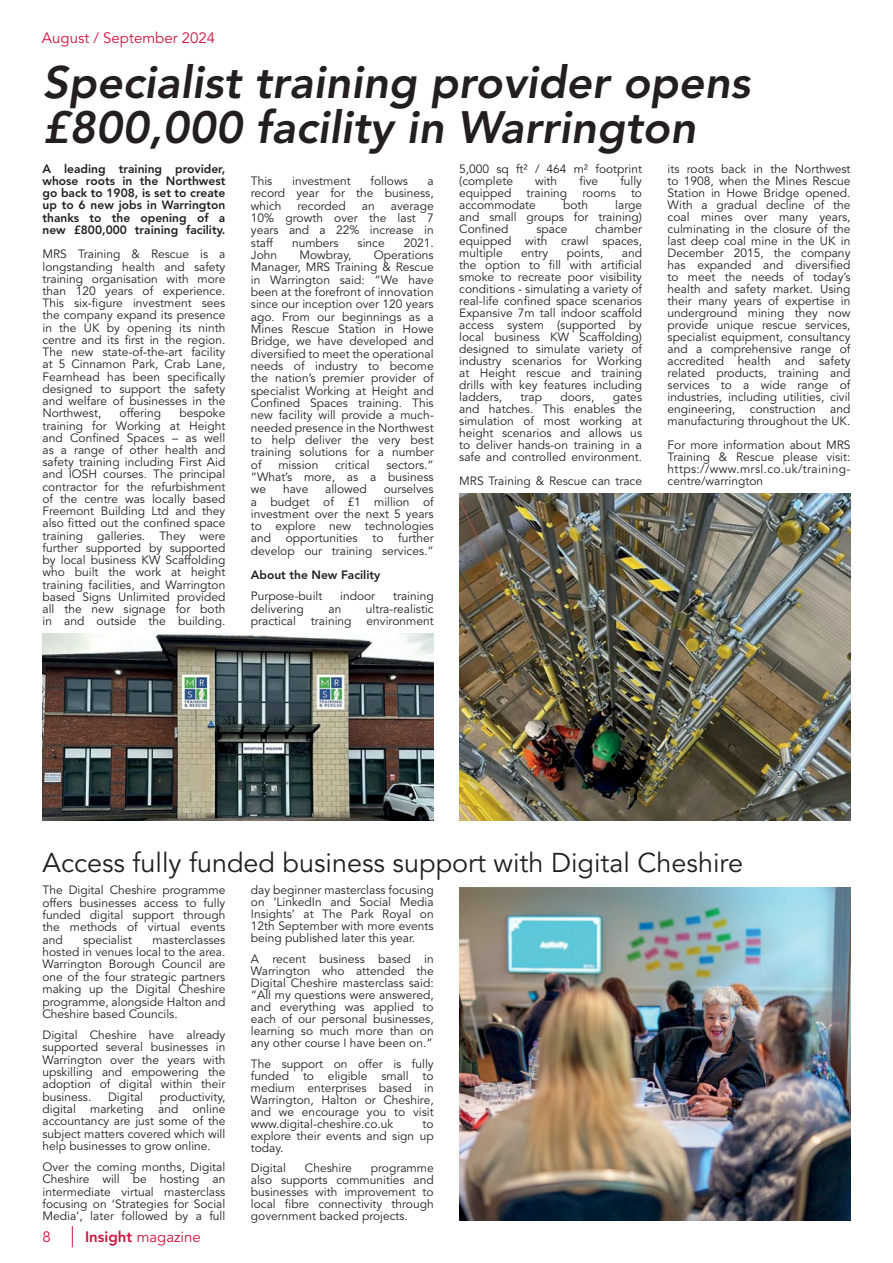
<style>
.page{position:relative;width:893px;height:1263px;background:#fff}
.page>*{position:absolute;margin:0;border:0;box-sizing:border-box;transform-origin:0 0}
.t1{font:italic 800 45px/45px "Avenir LT Std";color:#231f20}
.t2{font:27px "Avenir LT Std";color:#231f20}
.t3{font:15px "Avenir LT Std";color:#cd163f}
.t4{font:12px/12.3px "Avenir LT Std";color:#231f20;text-align:justify}
.t5{font:800 12px/12.3px "Avenir LT Std";color:#231f20;text-align:justify}
.s1{font-weight:800}
</style>
<div class="page">
<svg style="left:72px;top:1226px;width:1px;height:21px"></svg>
<img style="left:459px;top:493px;width:391px;height:327px">
<img style="left:43px;top:634px;width:391px;height:187px">
<img style="left:459px;top:887px;width:391px;height:333px">
<p class="t3" style="left:42px;top:29px;width:175px">August / September 2024</p>
<h1 class="t1" style="left:43px;top:60px;width:709px">Specialist training provider opens £800,000 facility in Warrington</h1>
<p class="t5" style="left:43px;top:162px;width:184px">A leading training provider, whose roots in the Northwest go back to 1908, is set to create up to 6 new jobs in Warrington thanks to the opening of a new £800,000 training facility.</p>
<p class="t4" style="left:43px;top:248px;width:184px">MRS Training &amp; Rescue is a longstanding health and safety training organisation with more than 120 years of experience.<br>This six-figure investment sees the company expand its presence in the UK by opening its ninth centre and its first in the region.<br>The new state-of-the-art facility at 5 Cinnamon Park, Crab Lane, Fearnhead has been specifically designed to support the safety and welfare of businesses in the Northwest,</p>
<p class="t4" style="left:120px;top:407px;width:43px">offering</p>
<p class="t4" style="left:43px;top:407px;width:184px;text-indent:137px">bespoke training for Working at Height and Confined Spaces – as well as a range of other health and safety training including First Aid and IOSH courses. The principal contractor for the refurbishment of the centre was locally based Freemont Building Ltd and they also fitted out the confined space training galleries. They were further supported by supported by local business KW Scaffolding who built the work at height training facilities, and Warrington based Signs Unlimited provided all the new signage for both in and outside the building.</p>
<p class="t4" style="left:251px;top:175px;width:23px">This</p>
<p class="t4" style="left:292px;top:175px;width:60px">investment</p>
<p class="t4" style="left:370px;top:175px;width:39px">follows</p>
<p class="t4" style="left:251px;top:175px;width:184px;text-indent:177px">a record year for the business, which</p>
<p class="t4" style="left:298px;top:200px;width:50px">recorded</p>
<p class="t4" style="left:362px;top:200px;width:14px">an</p>
<p class="t4" style="left:251px;top:200px;width:184px;text-indent:140px">average 10% growth over the last 7 years and a 22% increase in staff</p>
<p class="t4" style="left:292px;top:237px;width:48px">numbers</p>
<p class="t4" style="left:358px;top:237px;width:29px">since</p>
<p class="t4" style="left:404px;top:237px;width:32px">2021.</p>
<p class="t4" style="left:251px;top:249px;width:28px">John</p>
<p class="t4" style="left:299px;top:249px;width:54px">Mowbray,</p>
<p class="t4" style="left:251px;top:249px;width:184px;text-indent:123px">Operations Manager, MRS Training &amp; Rescue in Warrington said: “We have been at the forefront of innovation since our inception over 120 years ago. From our beginnings as a Mines Rescue Station in Howe Bridge, we have developed and diversified to meet the operational needs of industry to become the nation’s premier provider of specialist Working at Height and Confined Spaces training. This new facility will provide a much&shy;needed presence in the Northwest to help deliver the very best training solutions for a number of</p>
<p class="t4" style="left:278px;top:459px;width:41px">mission</p>
<p class="t4" style="left:335px;top:459px;width:36px">critical</p>
<p class="t4" style="left:251px;top:459px;width:184px;text-indent:136px">sectors.” “What’s more, as a business we</p>
<p class="t4" style="left:251px;top:483px;width:184px;text-indent:133px">ourselves a budget of £1 million of investment over the next 5 years to explore new technologies and opportunities to further develop our training services.”</p>
<p class="t5" style="left:251px;top:569px;width:131px">About the New Facility</p>
<p class="t4" style="left:251px;top:590px;width:73px">Purpose-built</p>
<p class="t4" style="left:340px;top:590px;width:37px">indoor</p>
<p class="t4" style="left:393px;top:590px;width:42px">training</p>
<p class="t4" style="left:251px;top:603px;width:55px">delivering</p>
<p class="t4" style="left:328px;top:603px;width:14px">an</p>
<p class="t4" style="left:366px;top:603px;width:69px">ultra-realistic</p>
<p class="t4" style="left:251px;top:615px;width:47px">practical</p>
<p class="t4" style="left:311px;top:615px;width:42px">training</p>
<p class="t4" style="left:367px;top:615px;width:69px">environment</p>
<p class="t4" style="left:283px;top:483px;width:27px">have</p>
<p class="t4" style="left:325px;top:483px;width:43px">allowed</p>
<p class="t4" style="left:459px;top:163px;width:184px">5,000 sq ft² / 464 m² footprint (complete</p>
<p class="t4" style="left:535px;top:175px;width:24px">with</p>
<p class="t4" style="left:579px;top:175px;width:20px">five</p>
<p class="t4" style="left:620px;top:175px;width:23px">fully</p>
<p class="t4" style="left:459px;top:187px;width:54px">equipped</p>
<p class="t4" style="left:527px;top:187px;width:42px">training</p>
<p class="t4" style="left:582px;top:187px;width:35px">rooms</p>
<p class="t4" style="left:631px;top:187px;width:13px">to</p>
<p class="t4" style="left:459px;top:199px;width:78px">accommodate</p>
<p class="t4" style="left:563px;top:199px;width:27px">both</p>
<p class="t4" style="left:459px;top:199px;width:184px;text-indent:156px">large and small groups for training)<br>Confined</p>
<p class="t4" style="left:459px;top:223px;width:184px;text-indent:136px">chamber equipped with crawl spaces, multiple</p>
<p class="t4" style="left:536px;top:223px;width:33px">space</p>
<p class="t4" style="left:459px;top:247px;width:184px;text-indent:163px">and the option to fill with artificial smoke to recreate poor visibility conditions - simulating a variety of real-life confined space scenarios Expansive 7m tall indoor scaffold access system (supported by local business KW Scaffolding) designed to simulate variety of industry scenarios for Working at Height rescue and training drills with key features including ladders,</p>
<p class="t4" style="left:521px;top:247px;width:29px">entry</p>
<p class="t4" style="left:567px;top:247px;width:38px">points,</p>
<p class="t4" style="left:520px;top:391px;width:23px">trap</p>
<p class="t4" style="left:560px;top:391px;width:35px">doors,</p>
<p class="t4" style="left:459px;top:391px;width:184px;text-indent:154px">gates and hatches. This enables the simulation of most working at height scenarios and allows us to deliver hands-on training in a safe and controlled environment.</p>
<p class="t4" style="left:459px;top:475px;width:184px">MRS Training &amp; Rescue can trace</p>
<p class="t4" style="left:668px;top:163px;width:184px">its roots back in the Northwest to 1908, when the Mines Rescue Station in Howe Bridge opened.<br>With a gradual decline of the coal mines over many years, culminating in the closure of the last deep coal mine in the UK in December 2015, the company has expanded and diversified to meet the needs of today’s health and safety market. Using their many years of expertise in underground mining they now provide unique rescue services, specialist equipment, consultancy and a comprehensive range of accredited health and safety related products, training and services to a wide range of industries, including utilities, civil engineering, construction and manufacturing throughout the UK.</p>
<p class="t4" style="left:668px;top:439px;width:184px">For more information about MRS Training &amp; Rescue please visit: https://www.mrsl.co.uk/training&shy;centre/warrington</p>
<h2 class="t2" style="left:43px;top:847px;width:702px">Access fully funded business support with Digital Cheshire</h2>
<p class="t4" style="left:43px;top:884px;width:184px">The Digital Cheshire programme offers businesses access to fully funded digital support through the methods of virtual events and</p>
<p class="t4" style="left:43px;top:934px;width:184px;text-indent:110px">masterclasses hosted in venues local to the area.<br>Warrington Borough Council are one of the four strategic partners making up the Digital Cheshire programme, alongside Halton and Cheshire based Councils.</p>
<p class="t4" style="left:43px;top:1029px;width:184px">Digital Cheshire have already supported several businesses in Warrington over the years with upskilling and empowering the adoption of digital within their business.</p>
<p class="t4" style="left:83px;top:934px;width:50px">specialist</p>
<p class="t4" style="left:43px;top:1091px;width:184px;text-indent:117px">productivity, digital marketing and online accountancy are just some of the subject matters covered which will help businesses to grow online.</p>
<p class="t4" style="left:43px;top:1161px;width:184px">Over the coming months, Digital Cheshire will be hosting an intermediate virtual masterclass focusing on ‘Strategies for Social Media’, later followed by a full</p>
<p class="t4" style="left:108px;top:1091px;width:37px">Digital</p>
<p class="t3" style="left:43px;top:1228px;width:10px">8</p>
<p class="t3" style="left:85px;top:1228px;width:117px"><span class="s1">Insight</span> magazine</p>
<p class="t4" style="left:251px;top:884px;width:184px">day beginner masterclass focusing on ‘LinkedIn and Social Media Insights’ at The Park Royal on 12th September with more events being published later this year.</p>
<p class="t4" style="left:251px;top:953px;width:184px">A recent business based in Warrington who attended the Digital Cheshire masterclass said: “All my questions were answered, and everything was applied to each of our personal businesses, learning so much more than on any other course I have been on.”</p>
<p class="t4" style="left:251px;top:1058px;width:184px">The support on offer is fully funded to eligible small to medium enterprises based in Warrington, Halton or Cheshire, and we encourage you to visit www.digital-cheshire.co.uk</p>
<p class="t4" style="left:251px;top:1118px;width:184px;text-indent:172px">to explore their events and sign up today.</p>
<p class="t4" style="left:251px;top:1162px;width:37px">Digital</p>
<p class="t4" style="left:305px;top:1162px;width:48px">Cheshire</p>
<p class="t4" style="left:251px;top:1162px;width:184px;text-indent:120px">programme also supports communities and businesses with improvement to local fibre connectivity through government backed projects.</p>
</div>
